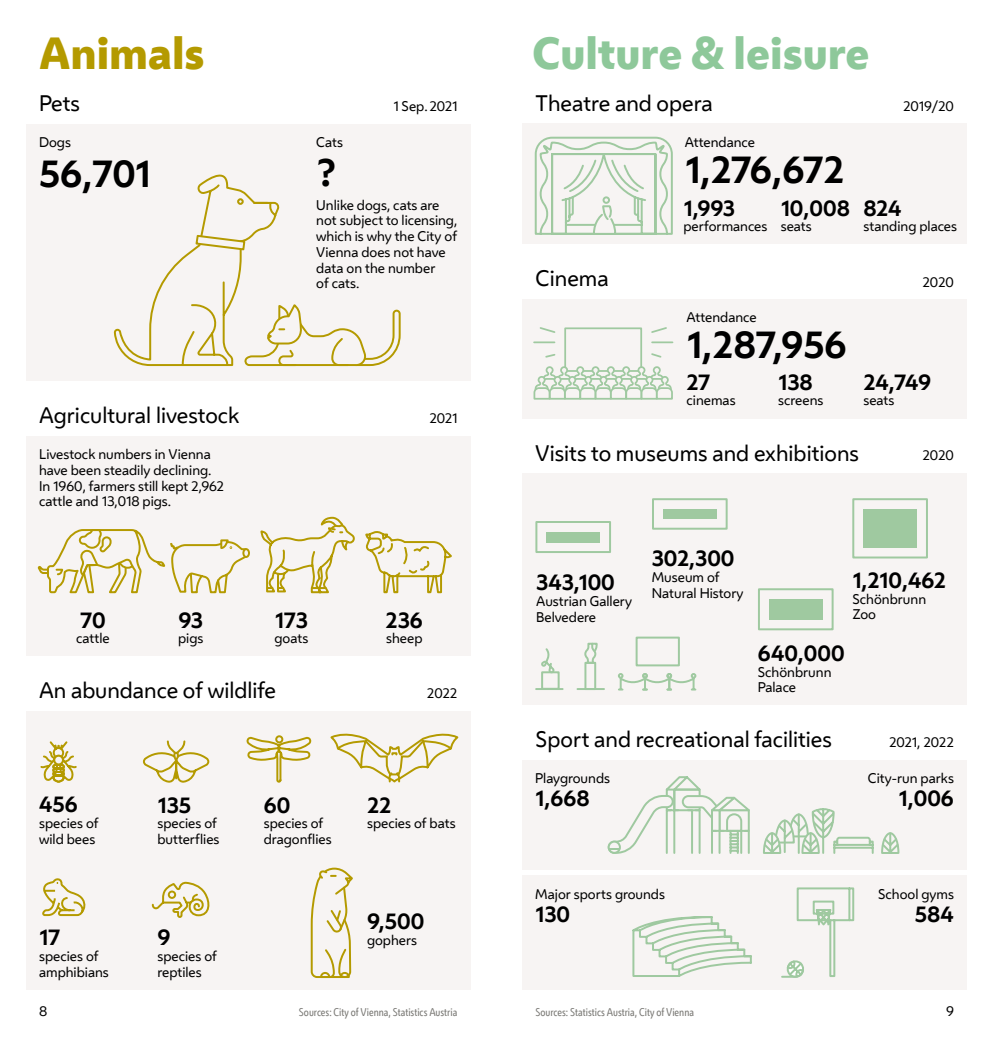
<style>
.page{position:relative;width:993px;height:1042px;background:#fff}
.page>*{position:absolute;margin:0;border:0;box-sizing:border-box;transform-origin:0 0}
.t1{font:800 42px "Wiener Melange";color:#8ec89a}
.t2{font:800 42px "Wiener Melange";color:#b49a00}
.t3{font:700 35.88px "Wiener Melange";letter-spacing:-.015em;color:#000}
.t4{font:21px "Wiener Melange";color:#000}
.t5{font:700 21px "Wiener Melange";color:#000}
.t6{font:13.12px/15.8px "Wiener Melange";color:#000}
.t7{font:10.5px "Wiener Melange Cd";color:#7a7975}
</style>
<div class="page">
<div style="left:522px;top:299px;width:444px;height:119px;background:#f7f4f3"></div>
<div style="left:522px;top:124px;width:444px;height:120px;background:#f7f4f3"></div>
<div style="left:522px;top:760px;width:444px;height:110px;background:#f7f4f3"></div>
<div style="left:522px;top:875px;width:444px;height:115px;background:#f7f4f3"></div>
<div style="left:26px;top:436px;width:444px;height:220px;background:#f7f4f3"></div>
<div style="left:26px;top:124px;width:444px;height:257px;background:#f7f4f3"></div>
<div style="left:26px;top:711px;width:444px;height:279px;background:#f7f4f3"></div>
<div style="left:522px;top:473px;width:444px;height:231px;background:#f7f4f3"></div>
<svg style="left:534px;top:136px;width:139px;height:99px"></svg>
<svg style="left:632px;top:916px;width:120px;height:61px"></svg>
<svg style="left:607px;top:776px;width:143px;height:78px"></svg>
<svg style="left:763px;top:808px;width:137px;height:46px"></svg>
<svg style="left:781px;top:887px;width:73px;height:91px"></svg>
<div style="left:564px;top:327px;width:78px;height:45px;border:2px solid #9fc9a0"></div>
<hr style="left:534px;top:341px;width:20px;height:2px;background:#9fc9a0">
<svg style="left:539px;top:327px;width:17px;height:6px"></svg>
<svg style="left:651px;top:327px;width:16px;height:6px"></svg>
<hr style="left:652px;top:341px;width:20px;height:2px;background:#9fc9a0">
<svg style="left:533px;top:352px;width:140px;height:48px"></svg>
<svg style="left:113px;top:174px;width:288px;height:193px"></svg>
<div style="left:635px;top:636px;width:44px;height:30px;border:2px solid #9fc9a0"></div>
<svg style="left:618px;top:673px;width:79px;height:18px"></svg>
<hr style="left:536px;top:688px;width:26px;height:2px;background:#9fc9a0">
<div style="left:541px;top:671px;width:18px;height:19px;border:2px solid #9fc9a0"></div>
<svg style="left:541px;top:648px;width:14px;height:26px"></svg>
<div style="left:584px;top:662px;width:12px;height:28px;border:2px solid #9fc9a0"></div>
<svg style="left:584px;top:642px;width:14px;height:23px"></svg>
<hr style="left:577px;top:688px;width:26px;height:2px;background:#9fc9a0">
<svg style="left:37px;top:516px;width:422px;height:463px"></svg>
<div style="left:768px;top:599px;width:54px;height:20px;background:#9fc9a0"></div>
<div style="left:757px;top:588px;width:76px;height:42px;border:2px solid #9fc9a0"></div>
<div style="left:662px;top:509px;width:54px;height:10px;background:#9fc9a0"></div>
<div style="left:651px;top:498px;width:76px;height:32px;border:2px solid #9fc9a0"></div>
<div style="left:546px;top:532px;width:54px;height:10px;background:#9fc9a0"></div>
<div style="left:535px;top:521px;width:76px;height:32px;border:2px solid #9fc9a0"></div>
<div style="left:862px;top:509px;width:54px;height:38px;background:#9fc9a0"></div>
<div style="left:852px;top:498px;width:75px;height:60px;border:2px solid #9fc9a0"></div>
<h1 class="t2" style="left:39px;top:24px;width:167px">Animals</h1>
<h1 class="t1" style="left:532px;top:24px;width:338px">Culture &amp; leisure</h1>
<h3 class="t4" style="left:39px;top:87px;width:43px">Pets</h3>
<h3 class="t4" style="left:535px;top:87px;width:179px">Theatre and opera</h3>
<p class="t6" style="left:393px;top:98px;width:66px">1 Sep.2021</p>
<p class="t6" style="left:39px;top:134px;width:33px">Dogs</p>
<h2 class="t3" style="left:39px;top:143px;width:113px">56,701</h2>
<p class="t6" style="left:316px;top:134px;width:28px">Cats</p>
<h2 class="t3" style="left:316px;top:143px;width:22px">?</h2>
<p class="t6" style="left:684px;top:134px;width:72px">Attendance</p>
<h2 class="t3" style="left:684px;top:139px;width:161px">1,276,672</h2>
<p class="t6" style="left:902px;top:98px;width:52px">2019/20</p>
<p class="t6" style="left:316px;top:196px;width:143px">Unlike dogs, cats are not subject to licensing, which is why the City of<br>Vienna does not have data on the number<br>of cats.</p>
<h3 class="t4" style="left:39px;top:399px;width:202px">Agricultural livestock</h3>
<p class="t6" style="left:39px;top:446px;width:186px">Livestock numbers in Vienna have been steadily declining.<br>In 1960, farmers still kept 2,962 cattle and 13,018 pigs.</p>
<h3 class="t5" style="left:80px;top:602px;width:27px">70</h3>
<p class="t6" style="left:76px;top:630px;width:35px">cattle</p>
<h3 class="t5" style="left:178px;top:602px;width:26px">93</h3>
<p class="t6" style="left:178px;top:630px;width:27px">pigs</p>
<h3 class="t5" style="left:275px;top:602px;width:35px">173</h3>
<p class="t6" style="left:274px;top:630px;width:35px">goats</p>
<h3 class="t4" style="left:39px;top:674px;width:238px">An abundance of wildlife</h3>
<p class="t6" style="left:429px;top:410px;width:30px">2021</p>
<h3 class="t5" style="left:385px;top:602px;width:39px">236</h3>
<p class="t6" style="left:386px;top:630px;width:38px">sheep</p>
<p class="t6" style="left:427px;top:685px;width:32px">2022</p>
<h3 class="t5" style="left:39px;top:787px;width:40px">456</h3>
<p class="t6" style="left:39px;top:814px;width:61px">species of wild bees</p>
<h3 class="t5" style="left:39px;top:920px;width:23px">17</h3>
<p class="t6" style="left:39px;top:948px;width:71px">species of amphibians</p>
<h3 class="t5" style="left:157px;top:787px;width:35px">135</h3>
<p class="t6" style="left:157px;top:815px;width:64px">species of butterflies</p>
<h3 class="t5" style="left:157px;top:920px;width:15px">9</h3>
<p class="t6" style="left:157px;top:948px;width:61px">species of reptiles</p>
<h3 class="t5" style="left:263px;top:787px;width:28px">60</h3>
<p class="t6" style="left:263px;top:815px;width:69px">species of dragonflies</p>
<h3 class="t5" style="left:367px;top:787px;width:26px">22</h3>
<p class="t6" style="left:367px;top:815px;width:90px">species of bats</p>
<h3 class="t5" style="left:367px;top:904px;width:59px">9,500</h3>
<p class="t6" style="left:367px;top:931px;width:52px">gophers</p>
<h3 class="t4" style="left:535px;top:262px;width:74px">Cinema</h3>
<h3 class="t5" style="left:683px;top:190px;width:53px">1,993</h3>
<p class="t6" style="left:683px;top:218px;width:85px">performances</p>
<h3 class="t5" style="left:780px;top:190px;width:71px">10,008</h3>
<p class="t6" style="left:780px;top:218px;width:33px">seats</p>
<h3 class="t5" style="left:863px;top:190px;width:40px">824</h3>
<p class="t6" style="left:863px;top:218px;width:95px">standing places</p>
<p class="t6" style="left:686px;top:309px;width:72px">Attendance</p>
<h2 class="t3" style="left:686px;top:315px;width:162px">1,287,956</h2>
<h3 class="t5" style="left:686px;top:364px;width:25px">27</h3>
<p class="t6" style="left:686px;top:392px;width:51px">cinemas</p>
<h3 class="t5" style="left:778px;top:364px;width:36px">138</h3>
<p class="t6" style="left:778px;top:392px;width:47px">screens</p>
<p class="t6" style="left:922px;top:273px;width:33px">2020</p>
<h3 class="t5" style="left:863px;top:364px;width:69px">24,749</h3>
<p class="t6" style="left:863px;top:392px;width:33px">seats</p>
<h3 class="t4" style="left:535px;top:436px;width:325px">Visits to museums and exhibitions</h3>
<p class="t6" style="left:922px;top:447px;width:33px">2020</p>
<h3 class="t5" style="left:536px;top:565px;width:80px">343,100</h3>
<p class="t6" style="left:536px;top:593px;width:97px">Austrian Gallery<br>Belvedere</p>
<h3 class="t5" style="left:651px;top:541px;width:84px">302,300</h3>
<p class="t6" style="left:651px;top:569px;width:93px">Museum of<br>Natural History</p>
<h3 class="t5" style="left:852px;top:562px;width:95px">1,210,462</h3>
<p class="t6" style="left:852px;top:590px;width:75px">Schönbrunn<br>Zoo</p>
<h3 class="t5" style="left:757px;top:635px;width:88px">640,000</h3>
<p class="t6" style="left:757px;top:663px;width:75px">Schönbrunn<br>Palace</p>
<h3 class="t4" style="left:535px;top:723px;width:298px">Sport and recreational facilities</h3>
<p class="t6" style="left:535px;top:770px;width:76px">Playgrounds</p>
<h3 class="t5" style="left:535px;top:781px;width:56px">1,668</h3>
<p class="t6" style="left:888px;top:734px;width:66px">2021, 2022</p>
<p class="t6" style="left:867px;top:770px;width:87px">City-run parks</p>
<h3 class="t5" style="left:898px;top:781px;width:57px">1,006</h3>
<p class="t6" style="left:535px;top:885px;width:131px">Major sports grounds</p>
<h3 class="t5" style="left:535px;top:897px;width:36px">130</h3>
<p class="t6" style="left:877px;top:885px;width:77px">School gyms</p>
<h3 class="t5" style="left:914px;top:897px;width:41px">584</h3>
<p class="t6" style="left:39px;top:1002px;width:10px">8</p>
<p class="t7" style="left:299px;top:1005px;width:160px">Sources: City of Vienna, Statistics Austria</p>
<p class="t7" style="left:535px;top:1005px;width:160px">Sources: Statistics Austria, City of Vienna</p>
<p class="t6" style="left:945px;top:1002px;width:9px">9</p>
</div>
